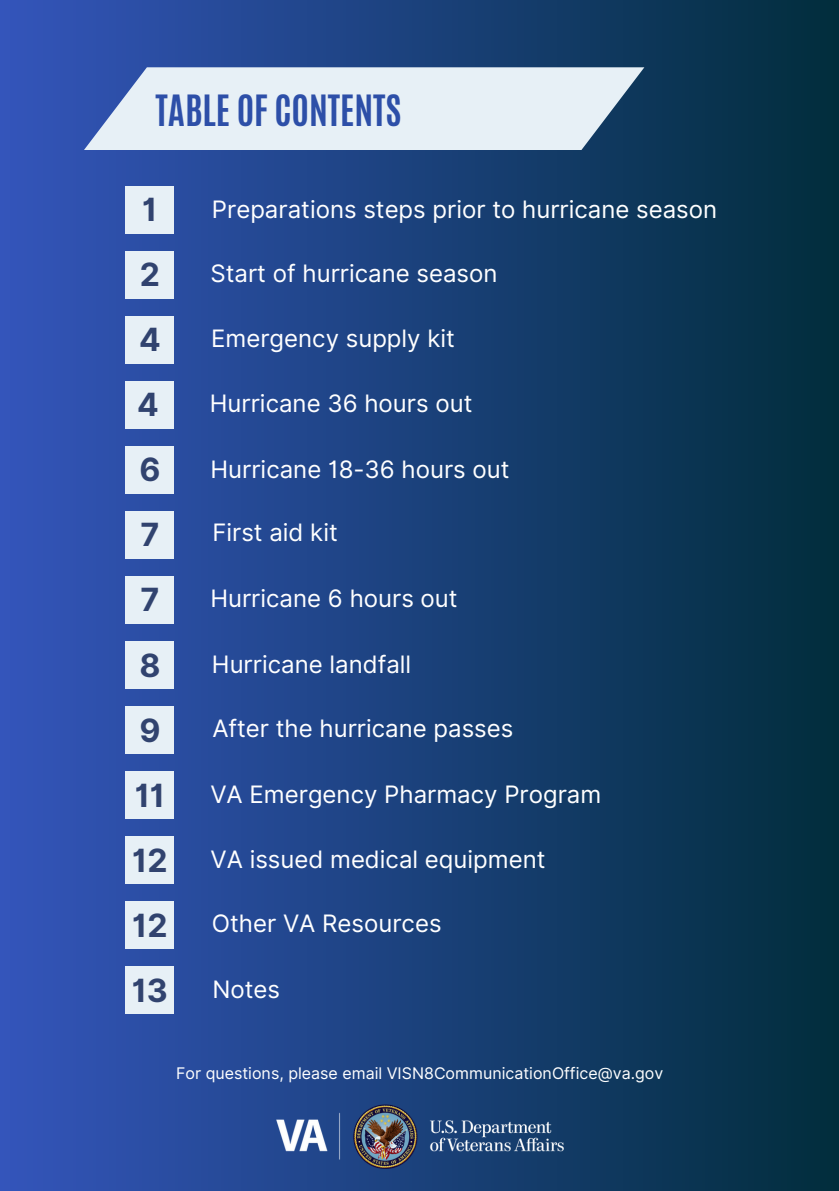
<style>
.page{position:relative;width:839px;height:1191px;background:#fff}
.page>*{position:absolute;margin:0;border:0;box-sizing:border-box;transform-origin:0 0}
.t1{font:700 36px "Antonio";color:#2d4fa8}
.t2{font:700 32px "Inter";color:#31436f}
.t3{font:24px "Inter";color:#fff}
.t4{font:16px "Inter";color:#fff}
</style>
<div class="page">
<div style="left:0;top:0;width:838px;height:1191px;background:linear-gradient(to right,#3556bb,#012d3c)"></div>
<svg style="left:84px;top:67px;width:560px;height:83px;background:#cfdce8"></svg>
<div style="left:125px;top:187px;width:49px;height:47px;background:#e7f0f6"></div>
<div style="left:125px;top:251px;width:49px;height:47px;background:#e7f0f6"></div>
<div style="left:125px;top:316px;width:49px;height:47px;background:#e7f0f6"></div>
<div style="left:125px;top:381px;width:49px;height:47px;background:#e7f0f6"></div>
<div style="left:125px;top:446px;width:49px;height:48px;background:#e7f0f6"></div>
<div style="left:125px;top:512px;width:49px;height:47px;background:#e7f0f6"></div>
<div style="left:125px;top:577px;width:49px;height:47px;background:#e7f0f6"></div>
<div style="left:125px;top:642px;width:49px;height:47px;background:#e7f0f6"></div>
<div style="left:125px;top:707px;width:49px;height:47px;background:#e7f0f6"></div>
<div style="left:125px;top:772px;width:49px;height:47px;background:#e7f0f6"></div>
<div style="left:125px;top:837px;width:49px;height:47px;background:#e7f0f6"></div>
<div style="left:125px;top:902px;width:49px;height:47px;background:#e7f0f6"></div>
<img style="left:272px;top:1101px;width:296px;height:72px">
<div style="left:125px;top:967px;width:49px;height:47px;background:#e7f0f6"></div>
<h1 class="t1" style="left:155px;top:85px;width:247px">TABLE OF CONTENTS</h1>
<h2 class="t2" style="left:142px;top:191px;width:17px">1</h2>
<p class="t3" style="left:212px;top:195px;width:507px">Preparations steps prior to hurricane season</p>
<h2 class="t2" style="left:140px;top:255px;width:22px">2</h2>
<p class="t3" style="left:210px;top:259px;width:288px">Start of hurricane season</p>
<h2 class="t2" style="left:139px;top:320px;width:23px">4</h2>
<p class="t3" style="left:211px;top:324px;width:245px">Emergency supply kit</p>
<h2 class="t2" style="left:137px;top:385px;width:23px">4</h2>
<p class="t3" style="left:210px;top:389px;width:264px">Hurricane 36 hours out</p>
<h2 class="t2" style="left:139px;top:451px;width:23px">6</h2>
<p class="t3" style="left:210px;top:455px;width:300px">Hurricane 18-36 hours out</p>
<h2 class="t2" style="left:140px;top:515px;width:21px">7</h2>
<p class="t3" style="left:212px;top:518px;width:127px">First aid kit</p>
<h2 class="t2" style="left:140px;top:581px;width:21px">7</h2>
<p class="t3" style="left:210px;top:584px;width:249px">Hurricane 6 hours out</p>
<h2 class="t2" style="left:139px;top:647px;width:23px">8</h2>
<p class="t3" style="left:212px;top:650px;width:201px">Hurricane landfall</p>
<h2 class="t2" style="left:139px;top:712px;width:23px">9</h2>
<p class="t3" style="left:212px;top:714px;width:302px">After the hurricane passes</p>
<h2 class="t2" style="left:135px;top:777px;width:32px">11</h2>
<p class="t3" style="left:210px;top:780px;width:392px">VA Emergency Pharmacy Program</p>
<h2 class="t2" style="left:132px;top:842px;width:37px">12</h2>
<p class="t3" style="left:210px;top:845px;width:336px">VA issued medical equipment</p>
<h2 class="t2" style="left:132px;top:907px;width:37px">12</h2>
<p class="t3" style="left:212px;top:909px;width:231px">Other VA Resources</p>
<p class="t2" style="left:132px;top:972px;width:38px">13</p>
<h2 class="t3" style="left:212px;top:974px;width:69px">Notes</h2>
<p class="t4" style="left:176px;top:1063px;width:488px">For questions, please email VISN8CommunicationOffice@va.gov</p>
</div>
